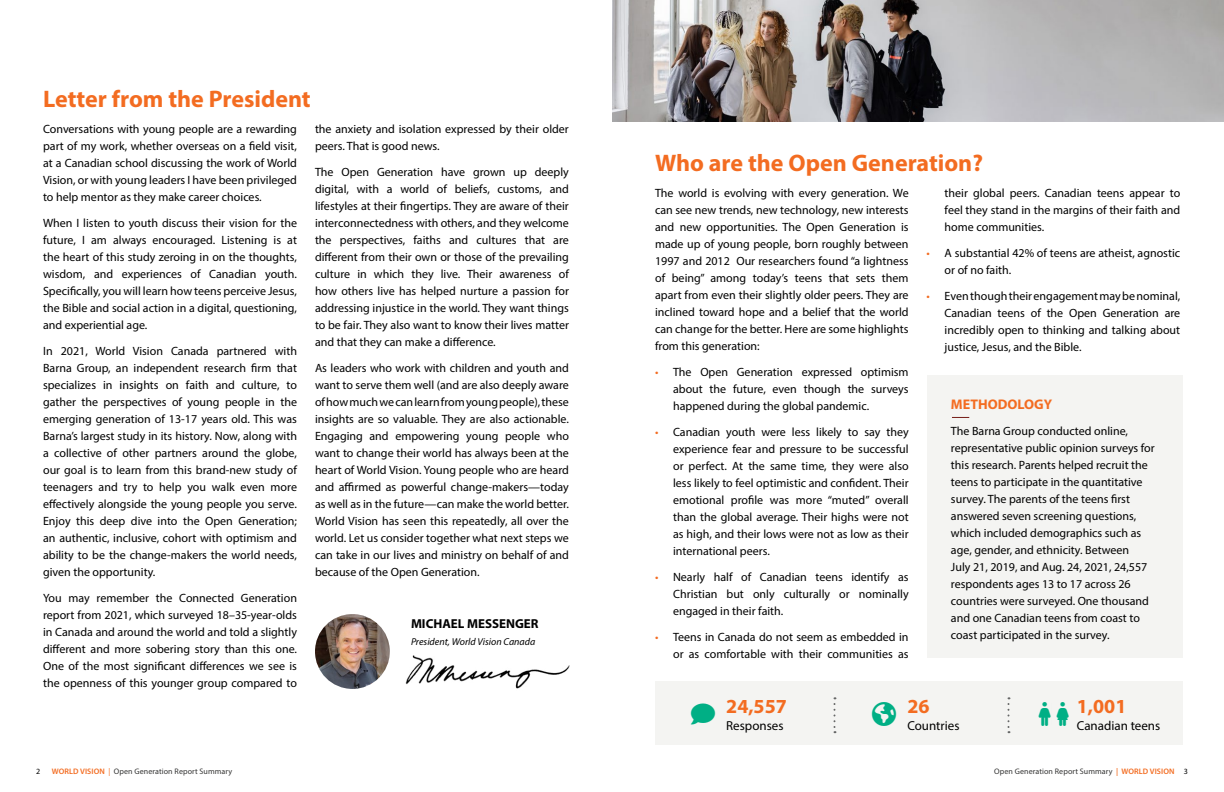
<style>
.page{position:relative;width:1224px;height:792px;background:#fff}
.page>*{position:absolute;margin:0;border:0;box-sizing:border-box;transform-origin:0 0}
.t1{font:700 24px "Myriad Pro";color:#f36c21}
.t2{font:24px "Font Awesome 6 Pro Solid";color:#00af85}
.t3{font:700 20px "Myriad Pro";color:#f36c21}
.t4{font:700 14px "Myriad Pro";color:#f36c21}
.t5{font:13px "Myriad Pro";color:#000}
.t6{font:700 13px "Myriad Pro";color:#000}
.t7{font:12px/17px "Myriad Pro";color:#000;text-align:justify}
.t8{font:italic 10px "Myriad Pro";color:#000}
.t9{font:8px "Myriad Pro";letter-spacing:.01em;color:#343433}
.t10{font:8px "Myriad Pro";color:#000}
.s1{color:#f36c21}
.s2{font-weight:600;color:#f36c21}
.s3{color:#000}
</style>
<div class="page">
<img style="left:612px;top:0;width:612px;height:122px">
<img style="left:315px;top:614px;width:75px;height:75px;border-radius:37px">
<img style="left:405px;top:655px;width:165px;height:34px">
<div style="left:927px;top:375px;width:256px;height:283px;background:#f4f4f2"></div>
<svg style="left:952px;top:417px;width:17px;height:1px"></svg>
<div style="left:655px;top:682px;width:528px;height:63px;background:#f4f4f2"></div>
<svg style="left:834px;top:697px;width:2px;height:36px"></svg>
<svg style="left:1008px;top:697px;width:2px;height:36px"></svg>
<h1 class="t1" style="left:43px;top:84px;width:269px">Letter from the President</h1>
<p class="t7" style="left:43px;top:121px;width:255px">Conversations with young people are a rewarding part of my work, whether overseas on a field visit, at a Canadian school discussing the work of World Vision, or with young leaders I have been privileged to help mentor as they make career choices.</p>
<p class="t7" style="left:43px;top:215px;width:255px">When I listen to youth discuss their vision for the future, I am always encouraged. Listening is at the heart of this study zeroing in on the thoughts, wisdom, and experiences of Canadian youth.<br>Specifically, you will learn how teens perceive Jesus, the Bible and social action in a digital, questioning, and experiential age.</p>
<p class="t7" style="left:43px;top:343px;width:255px">In 2021, World Vision Canada partnered with Barna Group, an independent research firm that specializes in insights on faith and culture, to gather the perspectives of young people in the emerging generation of 13-17 years old. This was Barna’s largest study in its history. Now, along with a collective of other partners around the globe, our goal is to learn from this brand-new study of teenagers and try to help you walk even more effectively alongside the young people you serve.<br>Enjoy this deep dive into the Open Generation; an authentic, inclusive, cohort with optimism and ability to be the change-makers the world needs, given the opportunity.</p>
<p class="t7" style="left:43px;top:590px;width:255px">You may remember the Connected Generation report from 2021, which surveyed 18–35-year-olds in Canada and around the world and told a slightly different and more sobering story than this one.<br>One of the most significant differences we see is the openness of this younger group compared to</p>
<p class="t7" style="left:315px;top:121px;width:255px">the anxiety and isolation expressed by their older peers. That is good news.</p>
<p class="t7" style="left:315px;top:164px;width:255px">The Open Generation have grown up deeply digital, with a world of beliefs, customs, and lifestyles at their fingertips. They are aware of their interconnectedness with others, and they welcome the perspectives, faiths and cultures that are different from their own or those of the prevailing culture in which they live. Their awareness of how others live has helped nurture a passion for addressing injustice in the world. They want things to be fair. They also want to know their lives matter and that they can make a difference.</p>
<p class="t7" style="left:315px;top:360px;width:255px">As leaders who work with children and youth and want to serve them well (and are also deeply aware of how much we can learn from young people), these insights are so valuable. They are also actionable.<br>Engaging and empowering young people who want to change their world has always been at the heart of World Vision. Young people who are heard and affirmed as powerful change-makers—today as well as in the future—can make the world better.<br>World Vision has seen this repeatedly, all over the world. Let us consider together what next steps we can take in our lives and ministry on behalf of and because of the Open Generation.</p>
<p class="t6" style="left:411px;top:616px;width:129px">MICHAEL MESSENGER</p>
<p class="t8" style="left:411px;top:636px;width:126px">President, World Vision Canada</p>
<h1 class="t1" style="left:655px;top:147px;width:329px">Who are the Open Generation?</h1>
<p class="t7" style="left:655px;top:184px;width:255px">The world is evolving with every generation. We can see new trends, new technology, new interests and new opportunities. The Open Generation is made up of young people, born roughly between 1997 and 2012 Our researchers found “a lightness of being” among today’s teens that sets them apart from even their slightly older peers. They are inclined toward hope and a belief that the world can change for the better. Here are some highlights from this generation:</p>
<p class="t7" style="left:673px;top:363px;width:237px;text-indent:-18px"><span class="s1">•</span> The Open Generation expressed optimism about the future, even though the surveys happened during the global pandemic.</p>
<p class="t7" style="left:673px;top:423px;width:237px;text-indent:-18px"><span class="s1">•</span> Canadian youth were less likely to say they experience fear and pressure to be successful or perfect. At the same time, they were also less likely to feel optimistic and confident. Their emotional profile was more “muted” overall than the global average. Their highs were not as high, and their lows were not as low as their international peers.</p>
<p class="t7" style="left:673px;top:568px;width:237px;text-indent:-18px"><span class="s1">•</span> Nearly half of Canadian teens identify as Christian but only culturally or nominally engaged in their faith.</p>
<p class="t7" style="left:655px;top:628px;width:255px;text-align:right"><span class="s1">•</span> Teens in Canada do not seem as embedded in or as comfortable with their communities as</p>
<p class="t7" style="left:945px;top:184px;width:237px">their global peers. Canadian teens appear to feel they stand in the margins of their faith and home communities.</p>
<p class="t7" style="left:945px;top:244px;width:237px;text-indent:-18px"><span class="s1">•</span> A substantial 42% of teens are atheist, agnostic or of no faith.</p>
<p class="t7" style="left:945px;top:287px;width:237px;text-indent:-18px"><span class="s1">•</span> Even though their engagement may be nominal, Canadian teens of the Open Generation are incredibly open to thinking and talking about justice, Jesus, and the Bible.</p>
<h2 class="t4" style="left:951px;top:395px;width:103px">METHODOLOGY</h2>
<h2 class="t7" style="left:951px;top:422px;width:205px;text-align:left">The Barna Group conducted online, representative public opinion surveys for this research. Parents helped recruit the teens to participate in the quantitative survey. The parents of the teens first answered seven screening questions, which included demographics such as age, gender, and ethnicity. Between<br>July 21, 2019, and Aug. 24, 2021, 24,557 respondents ages 13 to 17 across 26 countries were surveyed. One thousand and one Canadian teens from coast to coast participated in the survey.</h2>
<p class="t5" style="left:691px;top:718px;width:94px"><sup>□■▼</sup> Responses</p>
<p class="t3" style="left:907px;top:693px;width:24px">26</p>
<p class="t3" style="left:726px;top:693px;width:62px">24,557</p>
<p class="t5" style="left:872px;top:718px;width:89px"><sup>▼</sup> Countries</p>
<p class="t3" style="left:1077px;top:693px;width:51px">1,001</p>
<p class="t2" style="left:1039px;top:702px;width:32px">▲▼□□</p>
<p class="t5" style="left:1077px;top:718px;width:85px">Canadian teens</p>
<p class="t10" style="left:36px;top:766px;width:6px">2</p>
<p class="t9" style="left:52px;top:766px;width:182px"><span class="s2">WORLD VISION</span> <span class="s1">|</span> Open Generation Report Summary</p>
<p class="t9" style="left:994px;top:766px;width:195px">Open Generation Report Summary <span class="s2">| WORLD VISION</span> <span class="s3">3</span></p>
</div>
